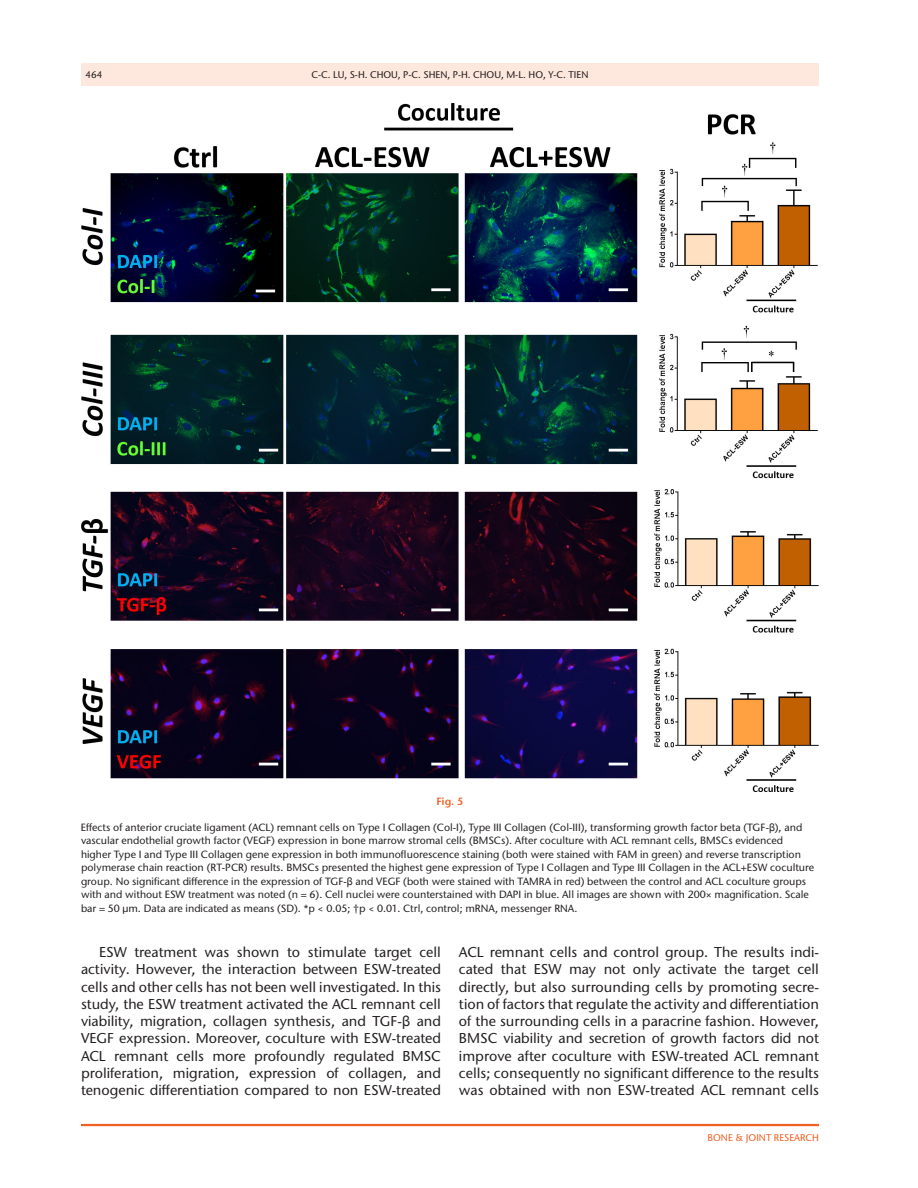
<style>
.page{position:relative;width:918px;height:1188px;background:#fff}
.page>*{position:absolute;margin:0;border:0;box-sizing:border-box;transform-origin:0 0}
.t1{font:500 14.25px/17.2px "Stone Sans ITC Pro";color:#231f20;text-align:justify}
.t2{font:500 10.5px/13.5px "Stone Sans ITC Pro";color:#231f20}
.t3{font:600 10.5px "Stone Sans ITC Pro";color:#f15f23}
.t4{font:500 9.75px "Stone Sans ITC Pro";color:#231f20}
.t5{font:500 9.75px "Stone Sans ITC Pro";color:#f15f23}
.s1{font-family:"Arial Unicode MS";font-weight:400}
</style>
<div class="page">
<hr style="left:81px;top:1124px;width:738px;height:2px;background:#f15f23">
<div style="left:81px;top:63px;width:738px;height:23px;background:#fee7dc"></div>
<img style="left:81px;top:104px;width:738px;height:688px">
<p class="t4" style="left:85px;top:68px;width:18px">464</p>
<p class="t4" style="left:312px;top:68px;width:278px">C-C. LU, S-H. CHOU, P-C. SHEN, P-H. CHOU, M-L. HO, Y-C. TIEN</p>
<p class="t3" style="left:436px;top:795px;width:29px">Fig. 5</p>
<p class="t2" style="left:81px;top:820px;width:735px">Effects of anterior cruciate ligament (ACL) remnant cells on Type I Collagen (Col-I), Type III Collagen (Col-III), transforming growth factor beta (TGF-<span class="s1">β</span>), and vascular endothelial growth factor (VEGF) expression in bone marrow stromal cells (BMSCs). After coculture with ACL remnant cells, BMSCs evidenced higher Type I and Type III Collagen gene expression in both immunofluorescence staining (both were stained with FAM in green) and reverse transcription polymerase chain reaction (RT-PCR) results. BMSCs presented the highest gene expression of Type I Collagen and Type III Collagen in the ACL+ESW coculture group. No significant difference in the expression of TGF-<span class="s1">β</span> and VEGF (both were stained with TAMRA in red) between the control and ACL coculture groups with and without ESW treatment was noted (n = 6). Cell nuclei were counterstained with DAPI in blue. All images are shown with 200× magnification. Scale bar = 50 μm. Data are indicated as means (SD). *p &lt; 0.05; †p &lt; 0.01. Ctrl, control; mRNA, messenger RNA.</p>
<p class="t1" style="left:81px;top:943px;width:362px;text-indent:18px">ESW treatment was shown to stimulate target cell activity. However, the interaction between ESW-treated cells and other cells has not been well investigated. In this study, the ESW treatment activated the ACL remnant cell viability, migration, collagen synthesis, and TGF-<span class="s1">β</span> and VEGF expression. Moreover, coculture with ESW-treated ACL remnant cells more profoundly regulated BMSC proliferation, migration, expression of collagen, and tenogenic differentiation compared to non ESW-treated</p>
<p class="t1" style="left:459px;top:943px;width:362px">ACL remnant cells and control group. The results indi&shy;cated that ESW may not only activate the target cell directly, but also surrounding cells by promoting secre&shy;tion of factors that regulate the activity and differentiation of the surrounding cells in a paracrine fashion. However, BMSC viability and secretion of growth factors did not improve after coculture with ESW-treated ACL remnant cells; consequently no significant difference to the results was obtained with non ESW-treated ACL remnant cells</p>
<p class="t5" style="left:708px;top:1132px;width:113px">BONE &amp; JOINT RESEARCH</p>
</div>
